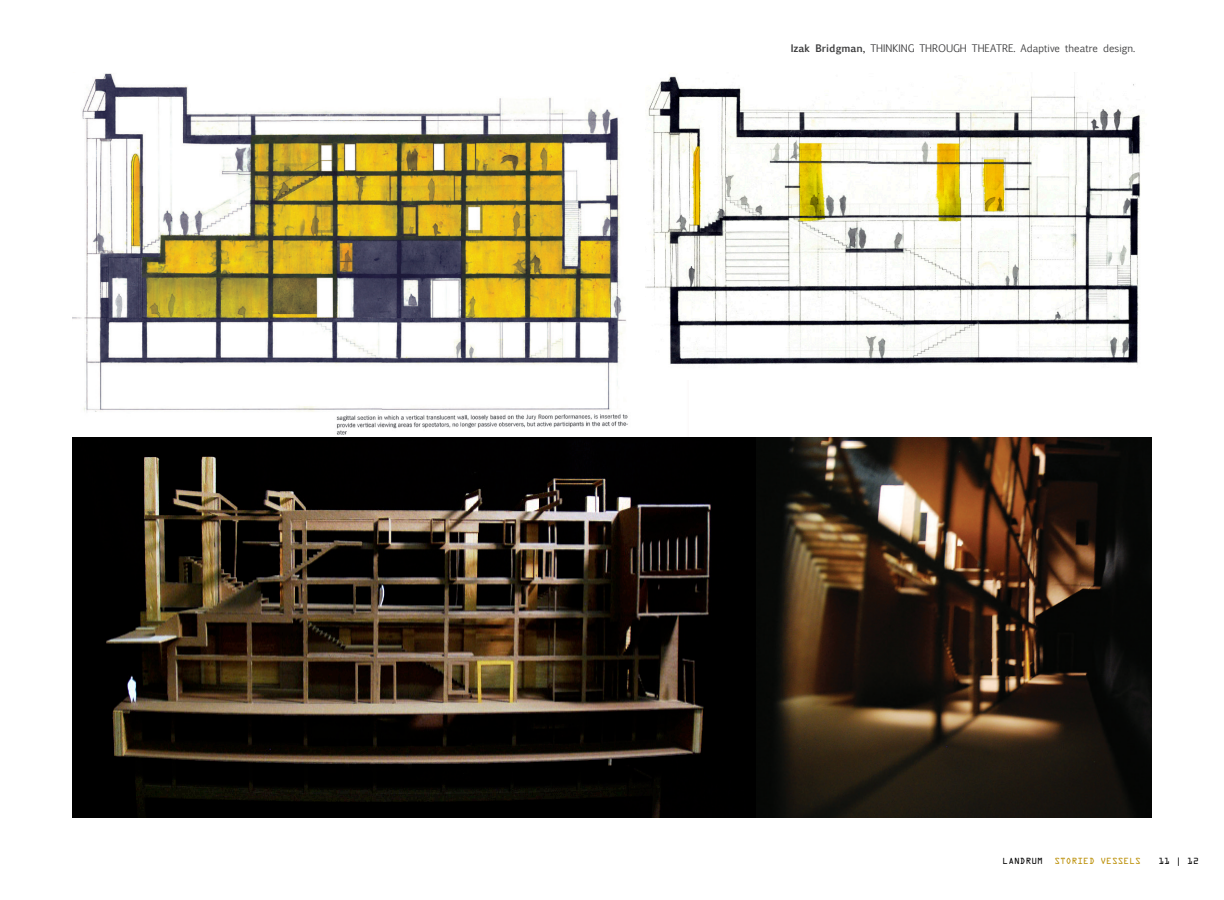
<style>
.page{position:relative;width:1224px;height:900px;background:#fff}
.page>*{position:absolute;margin:0;border:0;box-sizing:border-box;transform-origin:0 0}
.t1{font:10px "Euphemia UCAS";color:#3e3e3f}
.t2{font:8px "OCRA Std";color:#bb8f06}
.t3{font:8px "OCRA Std";color:#000}
.s1{font-weight:700}
</style>
<div class="page">
<img style="left:72px;top:73px;width:616px;height:365px">
<img style="left:72px;top:438px;width:1080px;height:379px">
<img style="left:645px;top:72px;width:496px;height:307px">
<p class="t1" style="left:791px;top:42px;width:346px"><span class="s1">Izak Bridgman,</span> THINKING THROUGH THEATRE. Adaptive theatre design.</p>
<p class="t3" style="left:1003px;top:857px;width:42px">LANDRUM</p>
<p class="t2" style="left:1054px;top:857px;width:88px">STORIED VESSELS</p>
<p class="t3" style="left:1158px;top:857px;width:42px">11 | 12</p>
</div>
